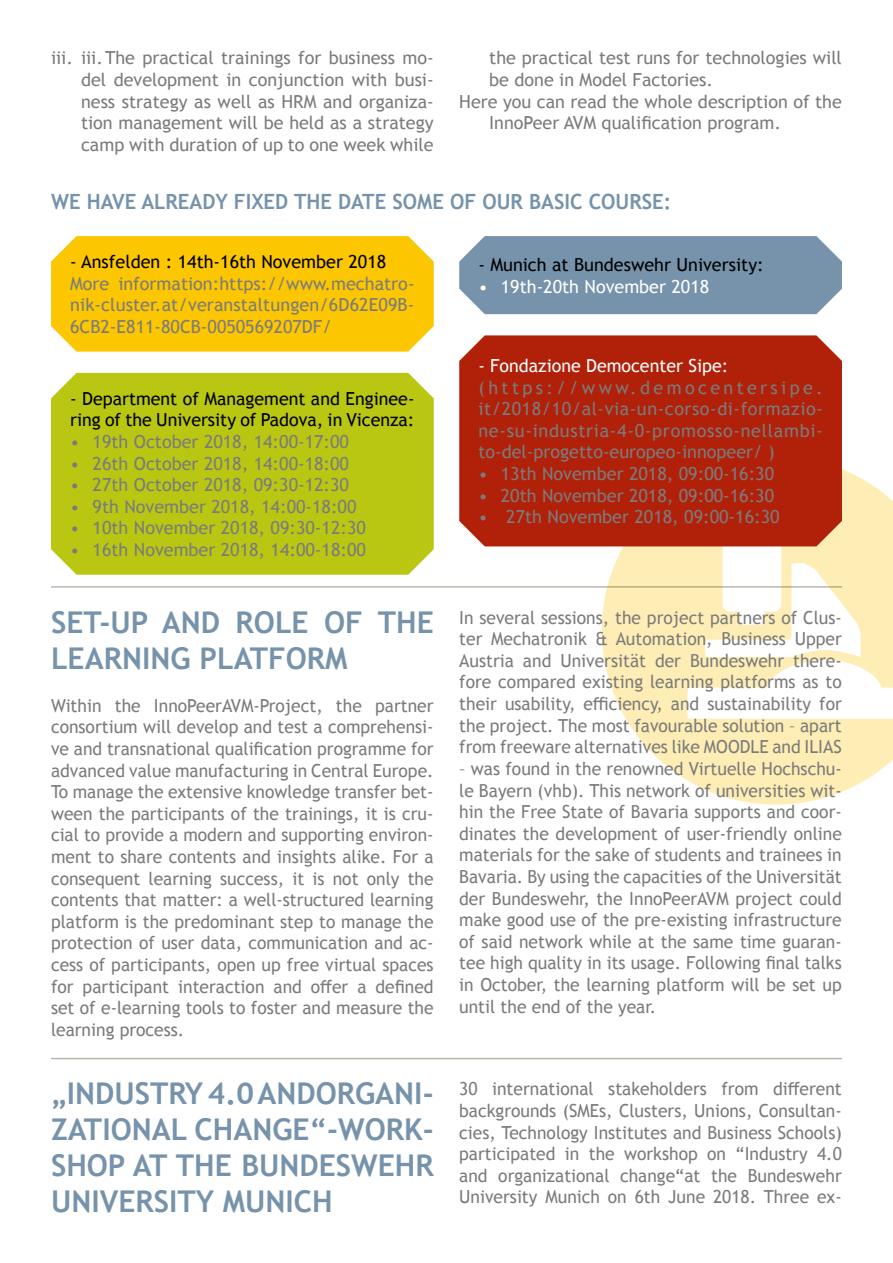
<style>
.page{position:relative;width:893px;height:1263px;background:#fff}
.page>*{position:absolute;margin:0;border:0;box-sizing:border-box;transform-origin:0 0}
.t1{font:700 30px/36px "Trebuchet MS";color:#7693ab}
.t2{font:700 21px "Trebuchet MS";color:#7693ab}
.t3{font:18px/21.6px "Trebuchet MS";color:#7c7b7b;text-align:justify}
.t4{font:18px/21.6px "Trebuchet MS";color:#000}
.t5{font:18px "Trebuchet MS";color:#fff}
</style>
<div class="page">
<svg style="left:584px;top:469px;width:309px;height:336px"></svg>
<svg style="left:687px;top:543px;width:206px;height:176px"></svg>
<div style="left:51px;top:236px;width:383px;height:116px;background:#fcc700"></div>
<div style="left:459px;top:236px;width:383px;height:78px;background:#7693ab"></div>
<div style="left:51px;top:373px;width:383px;height:202px;background:#bac712"></div>
<div style="left:459px;top:335px;width:383px;height:211px;background:#b12009"></div>
<hr style="left:51px;top:586px;width:791px;height:2px;background:#51492f">
<hr style="left:51px;top:1058px;width:791px;height:1px;background:#51492f">
<p class="t3" style="left:81px;top:47px;width:354px;text-indent:-30px">iii. iii.The practical trainings for business mo&shy;del development in conjunction with busi&shy;ness strategy as well as HRM and organiza&shy;tion management will be held as a strategy camp with duration of up to one week while</p>
<p class="t3" style="left:489px;top:47px;width:354px">the practical test runs for technologies will</p>
<p class="t3" style="left:489px;top:69px;width:225px">be done in Model Factories.</p>
<p class="t3" style="left:459px;top:90px;width:384px">Here you can read the whole description of the</p>
<p class="t3" style="left:489px;top:112px;width:293px">InnoPeer AVM qualification program.</p>
<p class="t2" style="left:51px;top:188px;width:622px">WE HAVE ALREADY FIXED THE DATE SOME OF OUR BASIC COURSE:</p>
<p class="t4" style="left:70px;top:251px;width:318px">- Ansfelden : 14th-16th November 2018</p>
<p class="t3" style="left:70px;top:272px;width:346px">More information:https://www.mechatro&shy;nik-cluster.at/veranstaltungen/6D62E09B-6CB2-E811-80CB-0050569207DF/</p>
<p class="t4" style="left:70px;top:387px;width:346px">- Department of Management and Enginee&shy;ring of the University of Padova, in Vicenza:</p>
<p class="t3" style="left:70px;top:431px;width:280px">• 19th October 2018, 14:00-17:00</p>
<p class="t3" style="left:70px;top:452px;width:280px">• 26th October 2018, 14:00-18:00</p>
<p class="t3" style="left:70px;top:474px;width:280px">• 27th October 2018, 09:30-12:30</p>
<p class="t3" style="left:70px;top:495px;width:288px">• 9th November 2018, 14:00-18:00</p>
<p class="t3" style="left:70px;top:517px;width:297px">• 10th November 2018, 09:30-12:30</p>
<p class="t3" style="left:70px;top:539px;width:297px">• 16th November 2018, 14:00-18:00</p>
<h1 class="t1" style="left:51px;top:604px;width:384px">SET-UP AND ROLE OF THE<br>LEARNING PLATFORM</h1>
<p class="t3" style="left:51px;top:694px;width:384px">Within the InnoPeerAVM-Project, the partner consortium will develop and test a comprehensi&shy;ve and transnational qualification programme for advanced value manufacturing in Central Europe.<br>To manage the extensive knowledge transfer bet&shy;ween the participants of the trainings, it is cru&shy;cial to provide a modern and supporting environ&shy;ment to share contents and insights alike. For a consequent learning success, it is not only the contents that matter: a well-structured learning platform is the predominant step to manage the protection of user data, communication and ac&shy;cess of participants, open up free virtual spaces for participant interaction and offer a defined set of e-learning tools to foster and measure the learning process.</p>
<h1 class="t1" style="left:51px;top:1075px;width:384px;text-align:justify">„INDUSTRY 4.0 ANDORGANI-ZATIONAL CHANGE“-WORK-SHOP AT THE BUNDESWEHR UNIVERSITY MUNICH</h1>
<p class="t4" style="left:478px;top:254px;width:287px">- Munich at Bundeswehr University:</p>
<p class="t5" style="left:478px;top:275px;width:232px">• 19th-20th November 2018</p>
<p class="t5" style="left:478px;top:354px;width:251px">- Fondazione Democenter Sipe:</p>
<p class="t3" style="left:478px;top:376px;width:346px">(https://www.democentersipe. it/2018/10/al-via-un-corso-di-formazio&shy;ne-su-industria-4-0-promosso-nellambi&shy;to-del-progetto-europeo-innopeer/ )</p>
<p class="t3" style="left:478px;top:463px;width:297px">• 13th November 2018, 09:00-16:30</p>
<p class="t3" style="left:478px;top:484px;width:297px">• 20th November 2018, 09:00-16:30</p>
<p class="t3" style="left:478px;top:506px;width:303px">• 27th November 2018, 09:00-16:30</p>
<p class="t3" style="left:459px;top:606px;width:384px">In several sessions, the project partners of Clus&shy;ter Mechatronik &amp; Automation, Business Upper Austria and Universität der Bundeswehr there&shy;fore compared existing learning platforms as to their usability, efficiency, and sustainability for the project. The most favourable solution – apart from freeware alternatives like MOODLE and ILIAS</p>
<p class="t3" style="left:459px;top:757px;width:384px">– was found in the renowned Virtuelle Hochschu&shy;le Bayern (vhb). This network of universities wit&shy;hin the Free State of Bavaria supports and coor&shy;dinates the development of user-friendly online materials for the sake of students and trainees in Bavaria. By using the capacities of the Universität der Bundeswehr, the InnoPeerAVM project could make good use of the pre-existing infrastructure of said network while at the same time guaran&shy;tee high quality in its usage. Following final talks in October, the learning platform will be set up until the end of the year.</p>
<p class="t3" style="left:459px;top:1078px;width:384px">30 international stakeholders from different backgrounds (SMEs, Clusters, Unions, Consultan&shy;cies, Technology Institutes and Business Schools) participated in the workshop on “Industry 4.0 and organizational change“at the Bundeswehr University Munich on 6th June 2018. Three ex-</p>
</div>
